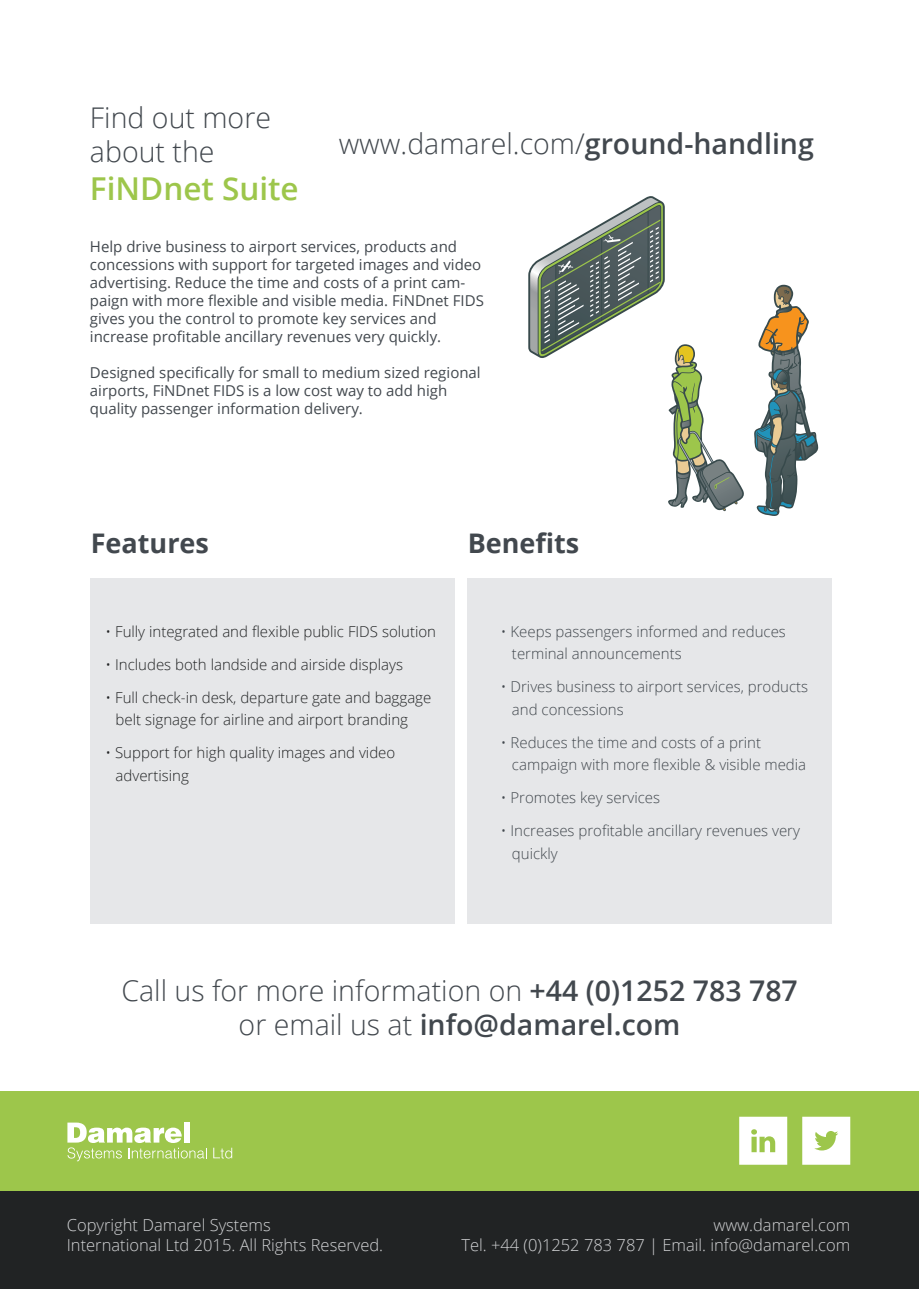
<style>
.page{position:relative;width:919px;height:1289px;background:#fff}
.page>*{position:absolute;margin:0;border:0;box-sizing:border-box;transform-origin:0 0}
.t1{font:600 31.5px "Open Sans";color:#9dc64b}
.t2{font:300 28.5px/34.2px "Open Sans";color:#42484e;text-align:center}
.t3{font:700 27px "Open Sans";color:#42484e}
.t4{font:300 16.5px/19.8px "Open Sans";color:#d1d2d4;text-align:right}
.t5{font:15px/18px "Open Sans";color:#42484e}
.t6{font:300 15px/22.5px "Open Sans";color:#42484e}
.t7{font:300 15px/22.5px "Open Sans";color:#212324}
.s1{font-weight:600}
</style>
<div class="page">
<div style="left:467px;top:578px;width:365px;height:346px;background:#e6e7e9"></div>
<div style="left:0;top:1190px;width:918px;height:98px;background:#212324"></div>
<div style="left:0;top:1091px;width:918px;height:99px;background:#9dc64b"></div>
<svg style="left:67px;top:1122px;width:140px;height:39px"></svg>
<svg style="left:213px;top:1147px;width:19px;height:11px"></svg>
<svg style="left:802px;top:1116px;width:48px;height:48px;background:#f1f6e5"></svg>
<svg style="left:739px;top:1116px;width:48px;height:48px;background:#f1f6e5"></svg>
<div style="left:90px;top:578px;width:365px;height:345px;background:#e6e7e9"></div>
<svg style="left:528px;top:196px;width:215px;height:315px"></svg>
<svg style="left:754px;top:285px;width:64px;height:231px"></svg>
<h2 class="t2" style="left:90px;top:99px;width:182px;text-align:left">Find out more about the</h2>
<h1 class="t1" style="left:90px;top:166px;width:210px">FiNDnet Suite</h1>
<h2 class="t2" style="left:338px;top:126px;width:476px">www.damarel.com/<span class="s1">ground-handling</span></h2>
<p class="t5" style="left:90px;top:237px;width:395px">Help drive business to airport services, products and concessions with support for targeted images and video advertising. Reduce the time and costs of a print cam&shy;paign with more flexible and visible media. FiNDnet FIDS gives you the control to promote key services and increase profitable ancillary revenues very quickly.</p>
<p class="t5" style="left:90px;top:363px;width:392px">Designed specifically for small to medium sized regional airports, FiNDnet FIDS is a low cost way to add high quality passenger information delivery.</p>
<h3 class="t3" style="left:91px;top:524px;width:120px">Features</h3>
<p class="t7" style="left:106px;top:619px;width:332px">• Fully integrated and flexible public FIDS solution</p>
<p class="t7" style="left:106px;top:652px;width:299px">• Includes both landside and airside displays</p>
<p class="t7" style="left:116px;top:685px;width:317px;text-indent:-10px">• Full check-in desk, departure gate and baggage belt signage for airline and airport branding</p>
<p class="t7" style="left:116px;top:741px;width:281px;text-indent:-10px">• Support for high quality images and video advertising</p>
<h3 class="t3" style="left:467px;top:524px;width:113px">Benefits</h3>
<p class="t6" style="left:512px;top:619px;width:275px;text-indent:-11px">• Keeps passengers informed and reduces terminal announcements</p>
<p class="t6" style="left:512px;top:675px;width:298px;text-indent:-11px">• Drives business to airport services, products and concessions</p>
<p class="t6" style="left:512px;top:730px;width:296px;text-indent:-11px">• Reduces the time and costs of a print campaign with more flexible &amp; visible media</p>
<p class="t6" style="left:501px;top:786px;width:161px">• Promotes key services</p>
<p class="t6" style="left:512px;top:819px;width:289px;text-indent:-11px">• Increases profitable ancillary revenues very quickly</p>
<h2 class="t2" style="left:121px;top:972px;width:678px">Call us for more information on <span class="s1">+44 (0)1252 783 787 </span>or email us at <span class="s1">info@damarel.com</span></h2>
<p class="t4" style="left:67px;top:1214px;width:318px;text-align:left">Copyright Damarel Systems<br>International Ltd 2015. All Rights Reserved.</p>
<p class="t4" style="left:461px;top:1214px;width:390px">www.damarel.com<br>Tel. +44 (0)1252 783 787 | Email. info@damarel.com</p>
</div>
